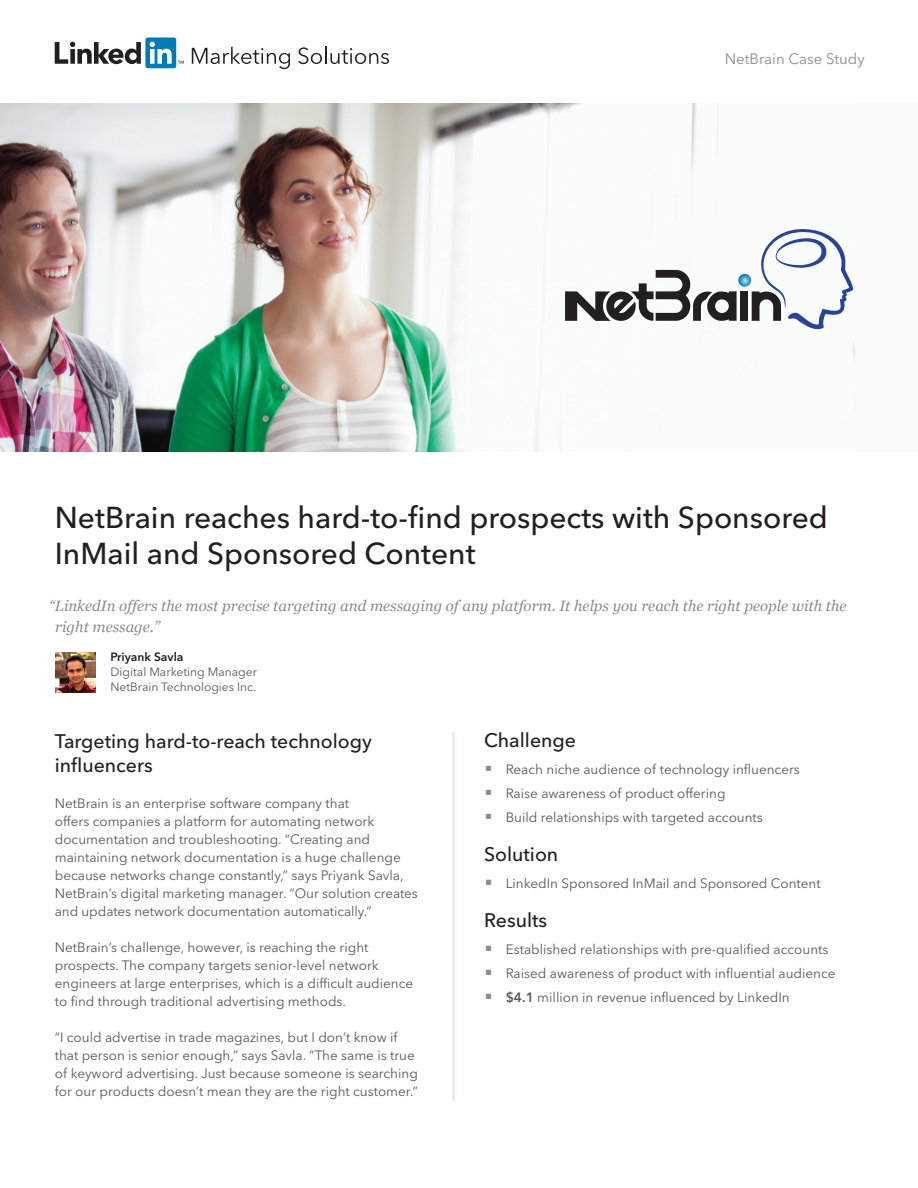
<style>
.page{position:relative;width:918px;height:1188px;background:#fff}
.page>*{position:absolute;margin:0;border:0;box-sizing:border-box;transform-origin:0 0}
.t1{font:500 30px/36px "Avenir Next LT Pro";color:#231f20}
.t2{font:500 19.5px/24px "Avenir Next LT Pro";color:#231f20}
.t3{font:italic 15px/21px "Georgia";color:#8a8c8f}
.t4{font:15px "Avenir Next LT Pro";color:#8a8c8f}
.t5{font:13.5px/18px "Avenir Next LT Pro";color:#57585a}
.t6{font:12px/15px "Avenir Next LT Pro";color:#57585a}
.t7{font:600 12px "Avenir Next LT Pro";color:#231f20}
.s1{font-weight:600}
</style>
<div class="page">
<img style="left:0;top:104px;width:856px;height:347px">
<svg style="left:192px;top:47px;width:98px;height:22px"></svg>
<svg style="left:298px;top:47px;width:91px;height:17px"></svg>
<svg style="left:55px;top:37px;width:129px;height:31px"></svg>
<hr style="left:453px;top:733px;width:2px;height:368px;background:#e9eded">
<img style="left:55px;top:652px;width:40px;height:40px">
<svg style="left:565px;top:229px;width:288px;height:100px"></svg>
<p class="t4" style="left:725px;top:50px;width:142px">NetBrain Case Study</p>
<h1 class="t1" style="left:55px;top:499px;width:775px">NetBrain reaches hard-to-find prospects with Sponsored<br>InMail and Sponsored Content</h1>
<p class="t3" style="left:55px;top:595px;width:793px;text-indent:-6px">“LinkedIn offers the most precise targeting and messaging of any platform. It helps you reach the right people with the right message.”</p>
<p class="t7" style="left:110px;top:650px;width:75px">Priyank Savla</p>
<p class="t6" style="left:110px;top:665px;width:148px">Digital Marketing Manager<br>NetBrain Technologies Inc.</p>
<h2 class="t2" style="left:55px;top:729px;width:319px">Targeting hard-to-reach technology influencers</h2>
<p class="t5" style="left:55px;top:794px;width:365px">NetBrain is an enterprise software company that<br>offers companies a platform for automating network documentation and troubleshooting. “Creating and maintaining network documentation is a huge challenge because networks change constantly,” says Priyank Savla, NetBrain’s digital marketing manager. “Our solution creates and updates network documentation automatically.”</p>
<p class="t5" style="left:55px;top:938px;width:360px">NetBrain’s challenge, however, is reaching the right prospects. The company targets senior-level network engineers at large enterprises, which is a difficult audience to find through traditional advertising methods.</p>
<p class="t5" style="left:55px;top:1028px;width:365px">“I could advertise in trade magazines, but I don’t know if that person is senior enough,” says Savla. “The same is true of keyword advertising. Just because someone is searching for our products doesn’t mean they are the right customer.”</p>
<h2 class="t2" style="left:484px;top:729px;width:93px">Challenge</h2>
<p class="t5" style="left:506px;top:758px;width:296px;line-height:24px">Reach niche audience of technology influencers<br>Raise awareness of product offering<br>Build relationships with targeted accounts</p>
<h2 class="t2" style="left:484px;top:843px;width:76px">Solution</h2>
<p class="t5" style="left:506px;top:875px;width:316px">LinkedIn Sponsored InMail and Sponsored Content</p>
<h2 class="t2" style="left:484px;top:909px;width:65px">Results</h2>
<p class="t5" style="left:506px;top:938px;width:331px;line-height:24px">Established relationships with pre-qualified accounts<br>Raised awareness of product with influential audience <span class="s1">$4.1</span> million in revenue influenced by LinkedIn</p>
</div>
